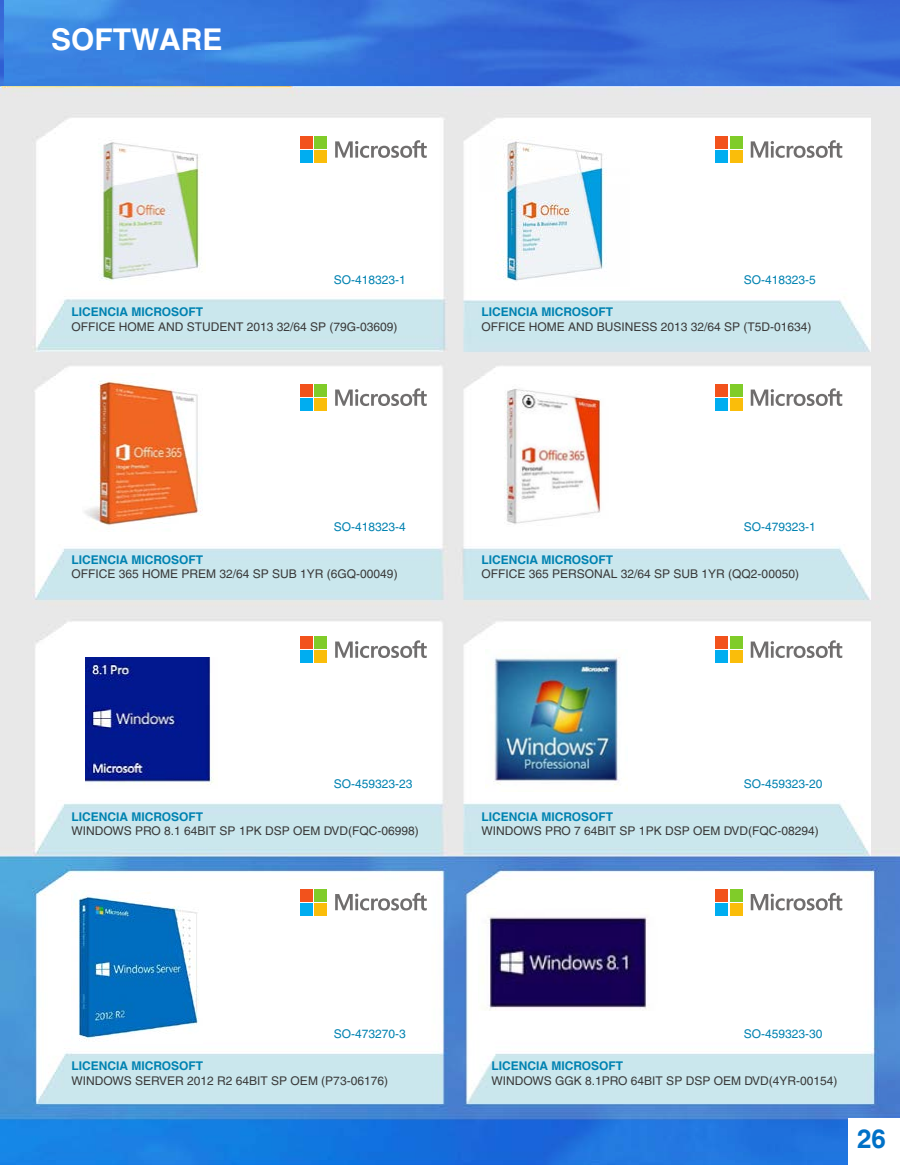
<style>
.page{position:relative;width:900px;height:1165px;background:#fff}
.page>*{position:absolute;margin:0;border:0;box-sizing:border-box;transform-origin:0 0}
.t1{font:700 30px "Helvetica";color:#fff}
.t2{font:700 26px "Helvetica";color:#0071c7}
.t3{font:12px "Helvetica";color:#3a3a3a}
.t4{font:700 12px "Helvetica";letter-spacing:-.005em;color:#0082b1}
.t5{font:12px "Helvetica CE";color:#0082b1}
</style>
<div class="page">
<img style="left:0;top:85px;width:900px;height:1080px">
<img style="left:4px;top:0;width:896px;height:85px">
<img style="left:0;top:0;width:4px;height:85px">
<img style="left:84px;top:131px;width:121px;height:153px">
<svg style="left:335px;top:140px;width:92px;height:18px"></svg>
<div style="left:300px;top:136px;width:13px;height:13px;background:#f2521c"></div>
<div style="left:314px;top:136px;width:13px;height:13px;background:#80cc29"></div>
<div style="left:300px;top:150px;width:13px;height:13px;background:#00adf0"></div>
<div style="left:314px;top:150px;width:13px;height:13px;background:#fabd0a"></div>
<svg style="left:335px;top:388px;width:92px;height:18px"></svg>
<div style="left:300px;top:384px;width:13px;height:13px;background:#f2521c"></div>
<div style="left:314px;top:384px;width:13px;height:13px;background:#80cc29"></div>
<div style="left:300px;top:398px;width:13px;height:13px;background:#00adf0"></div>
<div style="left:314px;top:398px;width:13px;height:13px;background:#fabd0a"></div>
<svg style="left:335px;top:640px;width:92px;height:18px"></svg>
<div style="left:300px;top:636px;width:13px;height:13px;background:#f2521c"></div>
<div style="left:314px;top:636px;width:13px;height:13px;background:#80cc29"></div>
<div style="left:300px;top:650px;width:13px;height:13px;background:#00adf0"></div>
<div style="left:314px;top:650px;width:13px;height:13px;background:#fabd0a"></div>
<svg style="left:335px;top:893px;width:92px;height:18px"></svg>
<div style="left:300px;top:889px;width:13px;height:12px;background:#f2521c"></div>
<div style="left:314px;top:889px;width:13px;height:12px;background:#80cc29"></div>
<div style="left:300px;top:903px;width:13px;height:13px;background:#00adf0"></div>
<div style="left:314px;top:903px;width:13px;height:13px;background:#fabd0a"></div>
<svg style="left:751px;top:140px;width:91px;height:18px"></svg>
<div style="left:716px;top:136px;width:12px;height:13px;background:#f2521c"></div>
<div style="left:730px;top:136px;width:13px;height:13px;background:#80cc29"></div>
<div style="left:716px;top:150px;width:12px;height:13px;background:#00adf0"></div>
<div style="left:730px;top:150px;width:13px;height:13px;background:#fabd0a"></div>
<svg style="left:751px;top:388px;width:91px;height:18px"></svg>
<div style="left:716px;top:384px;width:12px;height:13px;background:#f2521c"></div>
<div style="left:730px;top:384px;width:13px;height:13px;background:#80cc29"></div>
<div style="left:716px;top:398px;width:12px;height:13px;background:#00adf0"></div>
<div style="left:730px;top:398px;width:13px;height:13px;background:#fabd0a"></div>
<svg style="left:751px;top:640px;width:91px;height:18px"></svg>
<div style="left:716px;top:636px;width:12px;height:13px;background:#f2521c"></div>
<div style="left:730px;top:636px;width:13px;height:13px;background:#80cc29"></div>
<div style="left:716px;top:650px;width:12px;height:13px;background:#00adf0"></div>
<div style="left:730px;top:650px;width:13px;height:13px;background:#fabd0a"></div>
<svg style="left:751px;top:893px;width:91px;height:18px"></svg>
<div style="left:716px;top:889px;width:12px;height:12px;background:#f2521c"></div>
<div style="left:730px;top:889px;width:13px;height:12px;background:#80cc29"></div>
<div style="left:716px;top:903px;width:12px;height:13px;background:#00adf0"></div>
<div style="left:730px;top:903px;width:13px;height:13px;background:#fabd0a"></div>
<img style="left:479px;top:136px;width:150px;height:150px">
<img style="left:76px;top:374px;width:135px;height:158px">
<img style="left:490px;top:384px;width:120px;height:154px">
<img style="left:86px;top:657px;width:132px;height:132px">
<img style="left:486px;top:650px;width:141px;height:141px">
<img style="left:72px;top:890px;width:131px;height:154px">
<img style="left:479px;top:909px;width:179px;height:102px">
<div style="left:848px;top:1118px;width:52px;height:47px;background:#fff"></div>
<h1 class="t1" style="left:51px;top:21px;width:173px">SOFTWARE</h1>
<p class="t5" style="left:334px;top:272px;width:74px">SO-418323-1</p>
<p class="t4" style="left:72px;top:305px;width:133px">LICENCIA MICROSOFT</p>
<p class="t3" style="left:72px;top:319px;width:328px">OFFICE HOME AND STUDENT 2013 32/64 SP (79G-03609)</p>
<p class="t5" style="left:744px;top:272px;width:74px">SO-418323-5</p>
<p class="t4" style="left:482px;top:305px;width:133px">LICENCIA MICROSOFT</p>
<p class="t3" style="left:482px;top:319px;width:331px">OFFICE HOME AND BUSINESS 2013 32/64 SP (T5D-01634)</p>
<p class="t5" style="left:334px;top:520px;width:74px">SO-418323-4</p>
<p class="t5" style="left:744px;top:520px;width:74px">SO-479323-1</p>
<p class="t4" style="left:72px;top:552px;width:133px">LICENCIA MICROSOFT</p>
<p class="t3" style="left:72px;top:567px;width:328px">OFFICE 365 HOME PREM 32/64 SP SUB 1YR (6GQ-00049)</p>
<p class="t4" style="left:482px;top:552px;width:133px">LICENCIA MICROSOFT</p>
<p class="t3" style="left:482px;top:567px;width:319px">OFFICE 365 PERSONAL 32/64 SP SUB 1YR (QQ2-00050)</p>
<p class="t5" style="left:334px;top:777px;width:80px">SO-459323-23</p>
<p class="t5" style="left:744px;top:777px;width:80px">SO-459323-20</p>
<p class="t4" style="left:72px;top:809px;width:133px">LICENCIA MICROSOFT</p>
<p class="t3" style="left:72px;top:824px;width:349px">WINDOWS PRO 8.1 64BIT SP 1PK DSP OEM DVD(FQC-06998)</p>
<p class="t4" style="left:482px;top:809px;width:133px">LICENCIA MICROSOFT</p>
<p class="t3" style="left:482px;top:824px;width:339px">WINDOWS PRO 7 64BIT SP 1PK DSP OEM DVD(FQC-08294)</p>
<p class="t5" style="left:334px;top:1026px;width:74px">SO-473270-3</p>
<p class="t4" style="left:72px;top:1059px;width:133px">LICENCIA MICROSOFT</p>
<p class="t3" style="left:72px;top:1073px;width:318px">WINDOWS SERVER 2012 R2 64BIT SP OEM (P73-06176)</p>
<p class="t5" style="left:744px;top:1026px;width:80px">SO-459323-30</p>
<p class="t4" style="left:492px;top:1059px;width:133px">LICENCIA MICROSOFT</p>
<p class="t3" style="left:492px;top:1073px;width:347px">WINDOWS GGK 8.1PRO 64BIT SP DSP OEM DVD(4YR-00154)</p>
<h2 class="t2" style="left:857px;top:1123px;width:30px">26</h2>
</div>
